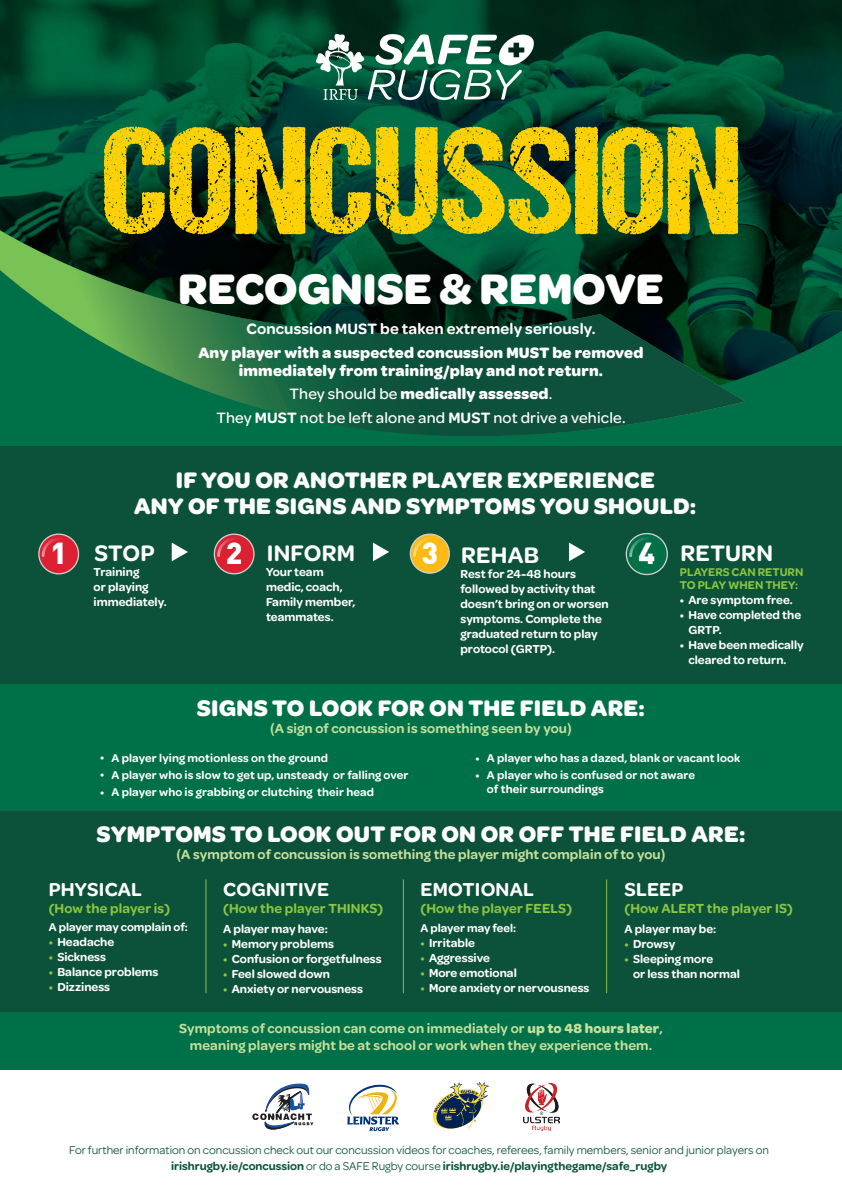
<style>
.page{position:relative;width:842px;height:1191px;background:#fff}
.page>*{position:absolute;margin:0;border:0;box-sizing:border-box;transform-origin:0 0}
.t1{font:700 45.6px "Omnes";color:#fff}
.t2{font:900 30px "DIN";color:#fff}
.t3{font:700 24px/26px "Omnes";letter-spacing:.01em;color:#fff;text-align:center}
.t4{font:600 24px "Omnes";letter-spacing:.01em;color:#fff}
.t5{font:600 20px "Omnes";letter-spacing:.01em;color:#fff}
.t6{font:700 16px/18px "Omnes";letter-spacing:.01em;color:#fff;text-align:center}
.t7{font:500 16px "Omnes";letter-spacing:.01em;color:#fff}
.t8{font:600 16px "Omnes";letter-spacing:.01em;color:#fff}
.t9{font:600 14px/17px "Omnes";letter-spacing:.01em;color:#c4df9b;text-align:center}
.t10{font:600 14px "Omnes";letter-spacing:.01em;color:#8bc63e}
.t11{font:600 12.4px/15px "Omnes";color:#fff}
.t12{font:600 12px/14px "Omnes";letter-spacing:.01em;color:#fff}
.t13{font:12px/16px "Omnes";color:#0c523b;text-align:center}
.t14{font:600 12px/13px "Omnes";color:#8bc63e}
.s1{font-weight:500}
.s2{font-weight:600}
.s3{font-family:"Arial";font-weight:700}
.s4{color:#8bc63e}
.s5{font-weight:700}
</style>
<div class="page">
<div style="left:0;top:0;width:842px;height:1069px;background:#007049"></div>
<div style="left:0;top:446px;width:842px;height:237px;background:#0c523b"></div>
<div style="left:0;top:811px;width:842px;height:200px;background:#0c523b"></div>
<img style="left:0;top:0;width:842px;height:377px">
<svg style="left:0;top:230px;width:745px;height:207px"></svg>
<svg style="left:104px;top:127px;width:634px;height:107px;background:#9c9a15"></svg>
<svg style="left:347px;top:1084px;width:52px;height:47px"></svg>
<svg style="left:432px;top:1081px;width:57px;height:48px"></svg>
<svg style="left:252px;top:1083px;width:61px;height:47px"></svg>
<img style="left:523px;top:1083px;width:37px;height:47px">
<svg style="left:315px;top:34px;width:219px;height:66px"></svg>
<hr style="left:205px;top:879px;width:1px;height:114px;background:#8bc63e">
<hr style="left:403px;top:879px;width:1px;height:114px;background:#8bc63e">
<hr style="left:606px;top:879px;width:1px;height:114px;background:#8bc63e">
<div style="left:39px;top:534px;width:40px;height:40px;background:#da2031;border-radius:50%"></div>
<div style="left:38px;top:533px;width:41px;height:41px;border:1px solid #d1d2d4;border-radius:50%"></div>
<svg style="left:41px;top:536px;width:19px;height:21px"></svg>
<div style="left:214px;top:534px;width:40px;height:40px;background:#da2031;border-radius:50%"></div>
<div style="left:214px;top:533px;width:41px;height:41px;border:1px solid #d1d2d4;border-radius:50%"></div>
<svg style="left:216px;top:536px;width:20px;height:21px"></svg>
<div style="left:410px;top:534px;width:39px;height:39px;background:#fcba13;border-radius:50%"></div>
<div style="left:410px;top:533px;width:40px;height:41px;border:1px solid #d1d2d4;border-radius:50%"></div>
<svg style="left:412px;top:536px;width:20px;height:21px"></svg>
<div style="left:626px;top:533px;width:41px;height:41px;background:#007049;border-radius:50%"></div>
<div style="left:626px;top:533px;width:42px;height:42px;border:1px solid #d1d2d4;border-radius:50%"></div>
<svg style="left:628px;top:535px;width:21px;height:23px"></svg>
<svg style="left:172px;top:542px;width:16px;height:19px"></svg>
<svg style="left:373px;top:542px;width:16px;height:19px"></svg>
<svg style="left:569px;top:542px;width:16px;height:19px"></svg>
<p class="t1" style="left:178px;top:263px;width:487px">RECOGNISE &amp; REMOVE</p>
<p class="t8" style="left:246px;top:319px;width:351px">Concussion MUST be taken extremely seriously.</p>
<p class="t6" style="left:199px;top:343px;width:446px">Any player with a suspected concussion MUST be removed immediately from training/play and not return.</p>
<p class="t6" style="left:290px;top:385px;width:264px"><span class="s1">They should be</span> medically assessed<span class="s1">.</span></p>
<p class="t7" style="left:216px;top:408px;width:411px">They <span class="s2">MUST</span> not be left alone and <span class="s2">MUST</span> not drive a vehicle.</p>
<p class="t3" style="left:134px;top:466px;width:564px">IF YOU OR ANOTHER PLAYER EXPERIENCE<br>ANY OF THE SIGNS AND SYMPTOMS YOU SHOULD:</p>
<p class="t2" style="left:50px;top:533px;width:18px">1</p>
<p class="t2" style="left:226px;top:533px;width:18px">2</p>
<p class="t2" style="left:421px;top:533px;width:18px">3</p>
<p class="t2" style="left:638px;top:533px;width:18px">4</p>
<p class="t4" style="left:94px;top:539px;width:62px">STOP</p>
<p class="t11" style="left:94px;top:565px;width:57px">Training or playing</p>
<p class="t11" style="left:94px;top:595px;width:75px">immediately.</p>
<p class="t4" style="left:267px;top:539px;width:90px">INFORM</p>
<p class="t11" style="left:266px;top:565px;width:91px">Your team medic, coach,<br>Family member,</p>
<p class="t11" style="left:266px;top:610px;width:69px">teammates.</p>
<p class="t4" style="left:461px;top:541px;width:79px">REHAB</p>
<p class="t11" style="left:460px;top:567px;width:150px">Rest for 24-48 hours followed by activity that doesn’t bring on or worsen symptoms. Complete the graduated return to play protocol (GRTP).</p>
<p class="t4" style="left:680px;top:539px;width:94px">RETURN</p>
<p class="t14" style="left:680px;top:565px;width:125px">PLAYERS CAN RETURN<br>TO PLAY WHEN THEY:</p>
<p class="t11" style="left:680px;top:592px;width:114px">• Are symptom free.</p>
<p class="t11" style="left:688px;top:607px;width:114px;text-indent:-9px">• Have completed the<br>GRTP.</p>
<p class="t11" style="left:688px;top:637px;width:117px;text-indent:-9px">• Have been medically cleared to return.</p>
<p class="t3" style="left:197px;top:694px;width:450px">SIGNS TO LOOK FOR ON THE FIELD ARE:</p>
<p class="t9" style="left:270px;top:719px;width:303px"><span class="s3">(</span>A sign of concussion is something seen by you<span class="s3">)</span></p>
<p class="t12" style="left:100px;top:750px;width:229px">• A player lying motionless on the ground</p>
<p class="t12" style="left:100px;top:767px;width:310px">• A player who is slow to get up, unsteady or falling over</p>
<p class="t12" style="left:100px;top:784px;width:275px">• A player who is grabbing or clutching their head</p>
<p class="t12" style="left:476px;top:750px;width:266px">• A player who has a dazed, blank or vacant look</p>
<p class="t12" style="left:487px;top:767px;width:209px;text-indent:-11px">• A player who is confused or not aware of their surroundings</p>
<p class="t3" style="left:97px;top:821px;width:650px">SYMPTOMS TO LOOK OUT FOR ON OR OFF THE FIELD ARE:</p>
<p class="t9" style="left:176px;top:845px;width:490px"><span class="s3">(</span>A symptom of concussion is something the player might complain of to you<span class="s3">)</span></p>
<p class="t5" style="left:49px;top:877px;width:95px">PHYSICAL</p>
<p class="t10" style="left:49px;top:900px;width:123px">(How the player is)</p>
<p class="t12" style="left:49px;top:920px;width:141px">A player may complain of:</p>
<p class="t11" style="left:49px;top:934px;width:67px"><span class="s4">•</span> Headache</p>
<p class="t11" style="left:49px;top:949px;width:59px"><span class="s4">•</span> Sickness</p>
<p class="t11" style="left:49px;top:964px;width:111px"><span class="s4">•</span> Balance problems</p>
<p class="t11" style="left:49px;top:979px;width:63px"><span class="s4">•</span> Dizziness</p>
<p class="t5" style="left:223px;top:877px;width:107px">COGNITIVE</p>
<p class="t10" style="left:223px;top:900px;width:161px">(How the player THINKS)</p>
<p class="t11" style="left:223px;top:921px;width:106px">A player may have:</p>
<p class="t11" style="left:223px;top:936px;width:112px"><span class="s4">•</span> Memory problems</p>
<p class="t11" style="left:223px;top:951px;width:160px"><span class="s4">•</span> Confusion or forgetfulness</p>
<p class="t11" style="left:223px;top:966px;width:108px"><span class="s4">•</span> Feel slowed down</p>
<p class="t11" style="left:223px;top:981px;width:141px"><span class="s4">•</span> Anxiety or nervousness</p>
<p class="t5" style="left:420px;top:877px;width:115px">EMOTIONAL</p>
<p class="t10" style="left:420px;top:900px;width:153px">(How the player FEELS)</p>
<p class="t12" style="left:420px;top:921px;width:97px">A player may feel:</p>
<p class="t11" style="left:420px;top:935px;width:56px"><span class="s4">•</span> Irritable</p>
<p class="t11" style="left:420px;top:950px;width:71px"><span class="s4">•</span> Aggressive</p>
<p class="t11" style="left:420px;top:965px;width:98px"><span class="s4">•</span> More emotional</p>
<p class="t11" style="left:420px;top:980px;width:170px"><span class="s4">•</span> More anxiety or nervousness</p>
<p class="t5" style="left:624px;top:877px;width:60px">SLEEP</p>
<p class="t10" style="left:624px;top:900px;width:170px">(How ALERT the player IS)</p>
<p class="t11" style="left:624px;top:921px;width:93px">A player may be:</p>
<p class="t11" style="left:624px;top:936px;width:52px"><span class="s4">•</span> Drowsy</p>
<p class="t11" style="left:633px;top:951px;width:108px;text-indent:-9px"><span class="s4">•</span> Sleeping more<br>or less than normal</p>
<p class="t9" style="left:179px;top:1020px;width:485px">Symptoms of concussion can come on immediately or <span class="s5">up to 48 hours later</span>, meaning players might be at school or work when they experience them.</p>
<p class="t13" style="left:69px;top:1141px;width:701px">For further information on concussion check out our concussion videos for coaches, referees, family members, senior and junior players on <span class="s2">irishrugby.ie/concussion</span> or do a SAFE Rugby course <span class="s2">irishrugby.ie/playingthegame/safe_rugby</span></p>
</div>
